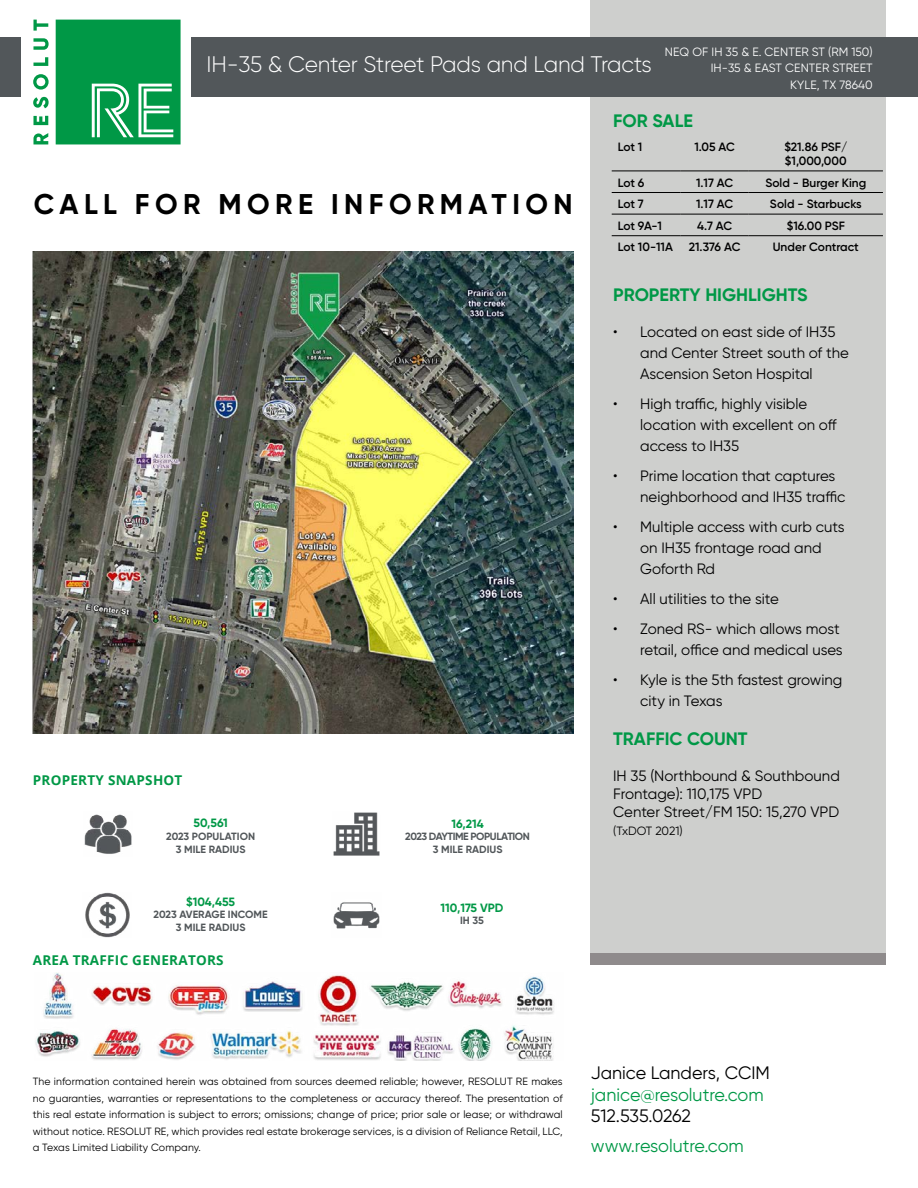
<style>
.page{position:relative;width:918px;height:1188px;background:#fff}
.page>*{position:absolute;margin:0;border:0;box-sizing:border-box;transform-origin:0 0}
.t1{font:700 28.5px "Gilroy";letter-spacing:.19em;color:#000}
.t2{font:300 22.5px "Gilroy";letter-spacing:-.01em;color:#fff}
.t3{font:700 18px "Gilroy";color:#009846}
.t4{font:18px "Gilroy";color:#009846}
.t5{font:18px "Gilroy";color:#000}
.t6{font:15px/21px "Gilroy";color:#000}
.t7{font:700 13.5px "Open Sans";letter-spacing:.02em;color:#009846}
.t8{font:600 12px/14.4px "Gilroy";color:#000}
.t9{font:12px/16.5px "Gilroy";letter-spacing:.01em;color:#fff;text-align:right}
.t10{font:700 12px "Gilroy";color:#009846}
.t11{font:12px "Gilroy";letter-spacing:-.01em;color:#000}
.t12{font:10.5px/16.5px "Gilroy";letter-spacing:.01em;color:#000;text-align:justify}
.t13{font:700 10.5px/12.6px "Gilroy";color:#52575a;text-align:center}
.t14{font:700 10.5px/12.6px "Gilroy";letter-spacing:-.04em;color:#52575a;text-align:center}
</style>
<div class="page">
<div style="left:591px;top:0;width:295px;height:954px;background:#cecfcd"></div>
<div style="left:590px;top:953px;width:296px;height:12px;background:#8f8b8c"></div>
<div style="left:0;top:37px;width:918px;height:60px;background:#52575a"></div>
<div style="left:22px;top:14px;width:169px;height:134px;background:#fff"></div>
<svg style="left:33px;top:20px;width:148px;height:124px"></svg>
<img style="left:84px;top:814px;width:48px;height:40px">
<img style="left:85px;top:892px;width:45px;height:46px">
<img style="left:333px;top:812px;width:47px;height:44px">
<img style="left:333px;top:902px;width:47px;height:27px">
<img style="left:35px;top:972px;width:519px;height:89px">
<hr style="left:612px;top:192px;width:69px;height:1px;background:#000">
<hr style="left:681px;top:192px;width:68px;height:1px;background:#000">
<hr style="left:749px;top:192px;width:134px;height:1px;background:#000">
<hr style="left:612px;top:214px;width:69px;height:1px;background:#000">
<hr style="left:681px;top:214px;width:68px;height:1px;background:#000">
<hr style="left:749px;top:214px;width:134px;height:1px;background:#000">
<hr style="left:612px;top:235px;width:69px;height:1px;background:#000">
<hr style="left:681px;top:235px;width:68px;height:1px;background:#000">
<hr style="left:749px;top:235px;width:134px;height:1px;background:#000">
<hr style="left:612px;top:171px;width:69px;height:1px;background:#000">
<hr style="left:681px;top:171px;width:68px;height:1px;background:#000">
<hr style="left:749px;top:171px;width:134px;height:1px;background:#000">
<img style="left:33px;top:252px;width:541px;height:481px">
<h2 class="t2" style="left:207px;top:50px;width:447px">IH-35 &amp; Center Street Pads and Land Tracts</h2>
<p class="t9" style="left:665px;top:43px;width:209px">NEQ OF IH 35 &amp; E. CENTER ST (RM 150)<br>IH-35 &amp; EAST CENTER STREET<br>KYLE, TX 78640</p>
<h1 class="t1" style="left:34px;top:186px;width:540px">CALL FOR MORE INFORMATION</h1>
<p class="t7" style="left:33px;top:771px;width:151px">PROPERTY SNAPSHOT</p>
<p class="t10" style="left:194px;top:816px;width:36px">50,561</p>
<p class="t13" style="left:166px;top:830px;width:90px">2023 POPULATION<br>3 MILE RADIUS</p>
<p class="t10" style="left:186px;top:894px;width:51px">$104,455</p>
<p class="t13" style="left:154px;top:908px;width:116px">2023 AVERAGE INCOME<br>3 MILE RADIUS</p>
<p class="t7" style="left:33px;top:950px;width:192px">AREA TRAFFIC GENERATORS</p>
<p class="t10" style="left:452px;top:816px;width:34px">16,214</p>
<p class="t14" style="left:405px;top:830px;width:126px">2023 DAYTIME POPULATION<br>3 MILE RADIUS</p>
<p class="t10" style="left:441px;top:900px;width:64px">110,175 VPD</p>
<p class="t13" style="left:460px;top:914px;width:25px">IH 35</p>
<p class="t3" style="left:613px;top:109px;width:81px">FOR SALE</p>
<p class="t8" style="left:618px;top:139px;width:26px">Lot 1</p>
<p class="t8" style="left:694px;top:139px;width:42px">1.05 AC</p>
<p class="t8" style="left:784px;top:139px;width:64px">$21.86 PSF/ $1,000,000</p>
<p class="t8" style="left:618px;top:175px;width:28px">Lot 6</p>
<p class="t8" style="left:696px;top:175px;width:39px">1.17 AC</p>
<p class="t8" style="left:765px;top:175px;width:102px">Sold - Burger King</p>
<p class="t8" style="left:618px;top:197px;width:28px">Lot 7</p>
<p class="t8" style="left:696px;top:197px;width:39px">1.17 AC</p>
<p class="t8" style="left:770px;top:197px;width:93px">Sold - Starbucks</p>
<p class="t8" style="left:618px;top:218px;width:46px">Lot 9A-1</p>
<p class="t8" style="left:697px;top:218px;width:37px">4.7 AC</p>
<p class="t8" style="left:787px;top:218px;width:60px">$16.00 PSF</p>
<p class="t8" style="left:618px;top:240px;width:57px">Lot 10-11A</p>
<p class="t8" style="left:689px;top:240px;width:53px">21.376 AC</p>
<p class="t8" style="left:773px;top:240px;width:88px">Under Contract</p>
<p class="t3" style="left:613px;top:283px;width:196px">PROPERTY HIGHLIGHTS</p>
<p class="t6" style="left:640px;top:321px;width:210px;text-indent:-27px">• Located on east side of IH35 and Center Street south of the<br>Ascension Seton Hospital</p>
<p class="t6" style="left:640px;top:393px;width:198px;text-indent:-27px">• High traffic, highly visible location with excellent on off access to IH35</p>
<p class="t6" style="left:640px;top:465px;width:207px;text-indent:-27px">• Prime location that captures neighborhood and IH35 traffic</p>
<p class="t6" style="left:640px;top:516px;width:206px;text-indent:-27px">• Multiple access with curb cuts on IH35 frontage road and<br>Goforth Rd</p>
<p class="t6" style="left:613px;top:588px;width:167px">• All utilities to the site</p>
<p class="t6" style="left:613px;top:618px;width:231px;text-align:right">• Zoned RS- which allows most retail, office and medical uses</p>
<p class="t6" style="left:640px;top:669px;width:204px;text-indent:-27px">• Kyle is the 5th fastest growing city in Texas</p>
<p class="t3" style="left:613px;top:728px;width:136px">TRAFFIC COUNT</p>
<p class="t6" style="left:613px;top:767px;width:228px;line-height:18px">IH 35 (Northbound &amp; Southbound<br>Frontage): 110,175 VPD<br>Center Street/FM 150: 15,270 VPD</p>
<p class="t11" style="left:613px;top:824px;width:71px">(TxDOT 2021)</p>
<p class="t12" style="left:33px;top:1073px;width:532px">The information contained herein was obtained from sources deemed reliable; however, RESOLUT RE makes no guaranties, warranties or representations to the completeness or accuracy thereof. The presentation of this real estate information is subject to errors; omissions; change of price; prior sale or lease; or withdrawal without notice. RESOLUT RE, which provides real estate brokerage services, is a division of Reliance Retail, LLC, a Texas Limited Liability Company.</p>
<p class="t5" style="left:591px;top:1062px;width:181px">Janice Landers, CCIM</p>
<p class="t4" style="left:591px;top:1084px;width:174px">janice@resolutre.com</p>
<p class="t5" style="left:591px;top:1105px;width:102px">512.535.0262</p>
<p class="t4" style="left:591px;top:1135px;width:155px">www.resolutre.com</p>
</div>
